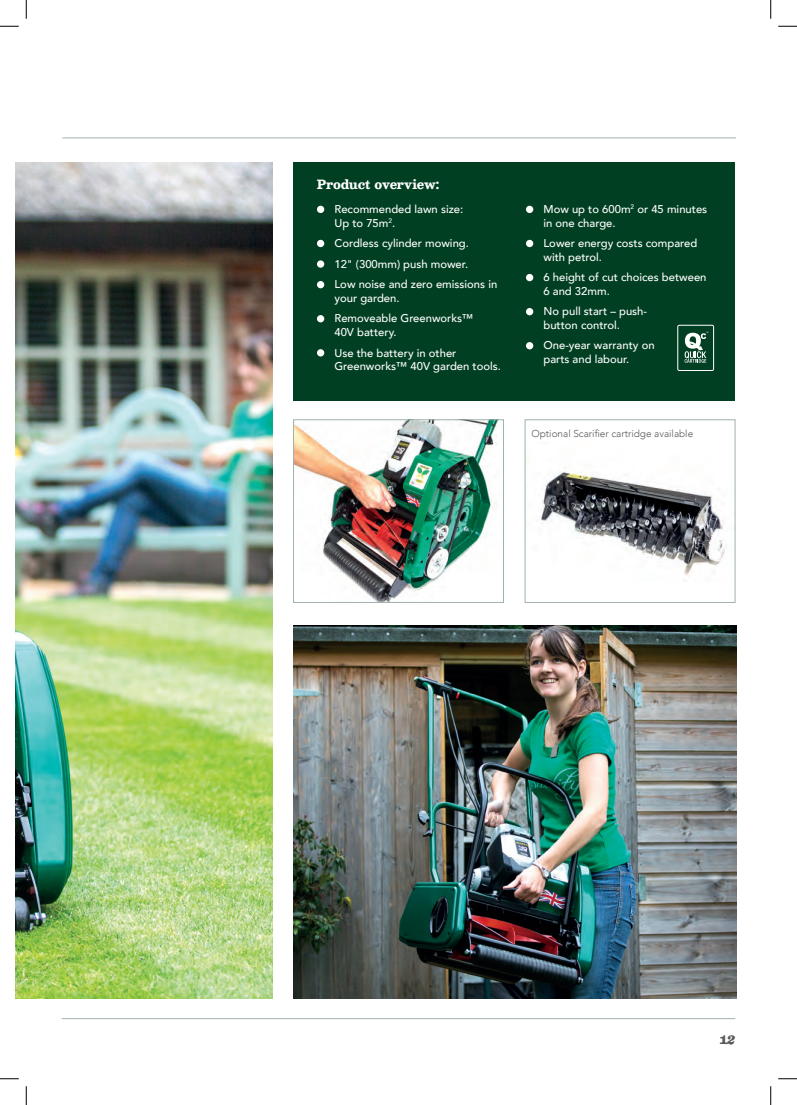
<style>
.page{position:relative;width:797px;height:1105px;background:#fff}
.page>*{position:absolute;margin:0;border:0;box-sizing:border-box;transform-origin:0 0}
.t1{font:italic 700 15px "Besley";color:#57585a}
.t2{font:italic 700 12.5px "Besley";letter-spacing:-.02em;color:#fff}
.t3{font:500 11.25px/13.5px "Avenir";color:#fff}
.t4{font:300 10px "Avenir";color:#57585a}
.s1{font-style:inherit}
</style>
<div class="page">
<hr style="left:62px;top:1018px;width:673px;height:1px;background:#a0b3aa">
<hr style="left:62px;top:138px;width:674px;height:1px;background:#a0b3aa">
<div style="left:293px;top:162px;width:442px;height:239px;background:#003f22"></div>
<div style="left:317px;top:206px;width:7px;height:7px;background:#fff;border-radius:50%"></div>
<div style="left:317px;top:240px;width:7px;height:7px;background:#fff;border-radius:50%"></div>
<div style="left:317px;top:260px;width:7px;height:8px;background:#fff;border-radius:50%"></div>
<div style="left:317px;top:281px;width:7px;height:7px;background:#fff;border-radius:50%"></div>
<div style="left:317px;top:315px;width:7px;height:7px;background:#fff;border-radius:50%"></div>
<div style="left:317px;top:349px;width:7px;height:7px;background:#fff;border-radius:50%"></div>
<div style="left:526px;top:206px;width:7px;height:7px;background:#fff;border-radius:50%"></div>
<div style="left:526px;top:240px;width:7px;height:7px;background:#fff;border-radius:50%"></div>
<div style="left:526px;top:274px;width:7px;height:7px;background:#fff;border-radius:50%"></div>
<div style="left:526px;top:308px;width:7px;height:7px;background:#fff;border-radius:50%"></div>
<div style="left:526px;top:342px;width:7px;height:7px;background:#fff;border-radius:50%"></div>
<img style="left:16px;top:162px;width:256px;height:836px">
<img style="left:293px;top:625px;width:443px;height:373px">
<img style="left:295px;top:422px;width:203px;height:179px">
<div style="left:293px;top:420px;width:210px;height:183px;border:1px solid #a0b3aa"></div>
<img style="left:537px;top:467px;width:190px;height:108px">
<div style="left:525px;top:420px;width:210px;height:183px;border:1px solid #a0b3aa"></div>
<svg style="left:684px;top:332px;width:24px;height:31px"></svg>
<div style="left:677px;top:325px;width:37px;height:46px;border:1px solid #fff;border-radius:2px"></div>
<svg style="left:0;top:25px;width:19px;height:2px"></svg>
<svg style="left:778px;top:25px;width:19px;height:2px"></svg>
<svg style="left:0;top:1078px;width:19px;height:1px"></svg>
<svg style="left:778px;top:1078px;width:19px;height:1px"></svg>
<svg style="left:25px;top:0;width:2px;height:19px"></svg>
<svg style="left:25px;top:1086px;width:2px;height:19px"></svg>
<svg style="left:770px;top:0;width:1px;height:19px"></svg>
<svg style="left:770px;top:1086px;width:1px;height:19px"></svg>
<p class="t2" style="left:317px;top:177px;width:124px">Product overview:</p>
<p class="t3" style="left:334px;top:202px;width:130px">Recommended lawn size:<br>Up to 75m<sup>2</sup>.</p>
<p class="t3" style="left:334px;top:232px;width:164px;line-height:20.6px">Cordless cylinder mowing.<br>12" (300mm) push mower.<br>Low noise and zero emissions in</p>
<p class="t3" style="left:334px;top:287px;width:141px;line-height:20.6px">your garden.<br>Removeable Greenworks™</p>
<p class="t3" style="left:334px;top:321px;width:123px;line-height:20.6px">40V battery.<br>Use the battery in other</p>
<p class="t3" style="left:334px;top:359px;width:168px">Greenworks™ 40V garden tools.</p>
<p class="t3" style="left:543px;top:202px;width:165px">Mow up to 600m<sup>2</sup> or 45 minutes in one charge.</p>
<p class="t3" style="left:543px;top:236px;width:155px">Lower energy costs compared with petrol.</p>
<p class="t3" style="left:543px;top:270px;width:164px">6 height of cut choices between<br>6 and 32mm.</p>
<p class="t3" style="left:543px;top:304px;width:105px">No pull start – push&shy;button control.</p>
<p class="t3" style="left:543px;top:338px;width:113px">One-year warranty on parts and labour.</p>
<p class="t4" style="left:531px;top:428px;width:163px">Optional Scarifier cartridge available</p>
<h1 class="t1" style="left:719px;top:1030px;width:17px">1<span class="s1">2</span></h1>
</div>
